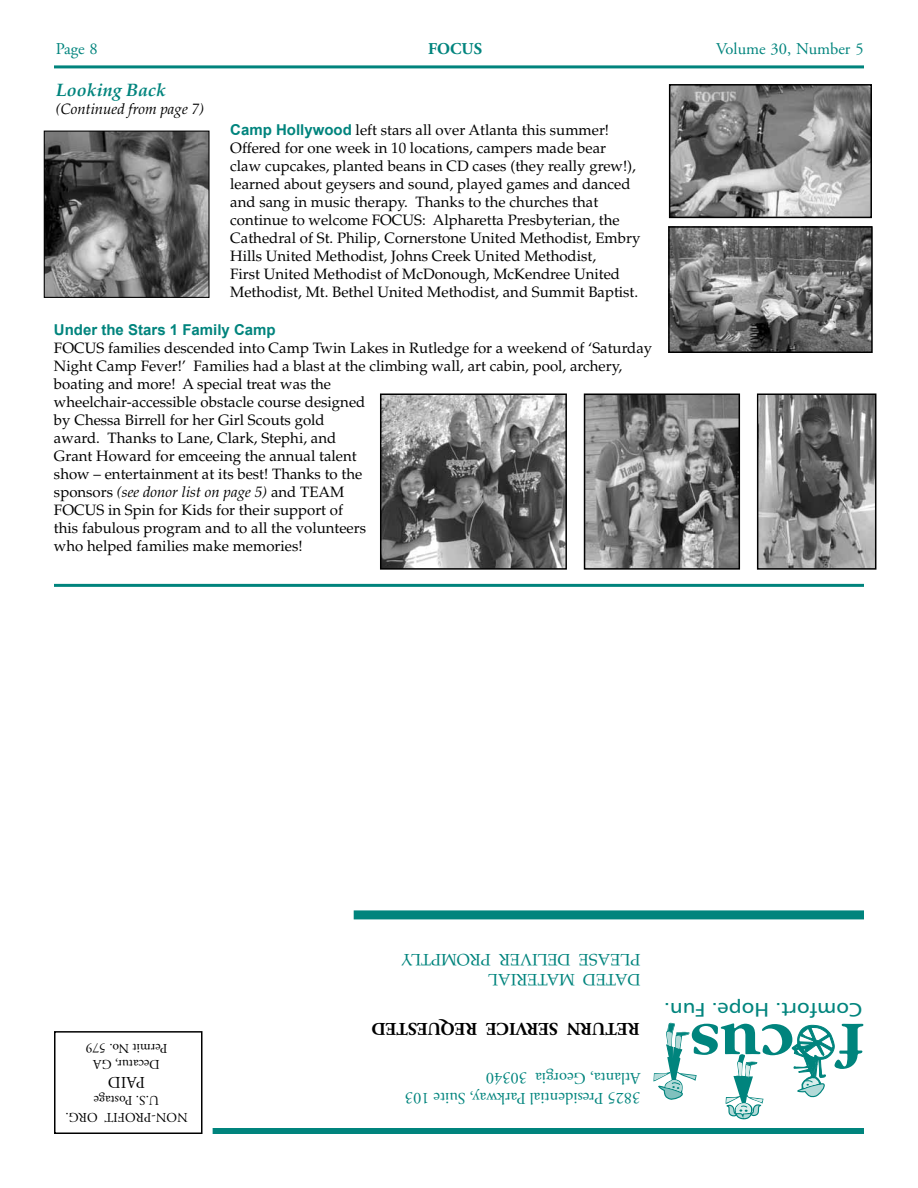
<style>
.page{position:relative;width:918px;height:1188px;background:#fff}
.page>*{position:absolute;margin:0;border:0;box-sizing:border-box;transform-origin:0 0}
.t1{font:19.65px "Humanist 777 BT Roman B";color:#00847d;scale:1.1 1}
.t2{font:700 18px "Adobe Garamond Pro";color:#000}
.t3{font:italic 700 18px "Palatino";color:#00847d}
.t4{font:16.5px/19.8px "Adobe Garamond Pro";color:#00847d}
.t5{font:16.5px/19.8px "Palatino";color:#00847d}
.t6{font:700 16.5px "Adobe Garamond Pro";color:#00847d}
.t7{font:16.5px "Adobe Garamond Pro";color:#000}
.t8{font:15px/18px "Palatino";color:#000}
.t9{font:700 15px "Arial";color:#00847d}
.t10{font:italic 15px "Palatino";color:#000}
.t11{font:13.5px/16.2px "Adobe Garamond Pro";color:#000;text-align:center}
.s1{font-family:"Arial";font-weight:700;color:#00847d}
.s2{font-style:italic}
</style>
<div class="page">
<hr style="left:54px;top:65px;width:810px;height:3px;background:#00847d">
<div style="left:213px;top:1128px;width:651px;height:6px;background:#00847d"></div>
<div style="left:54px;top:1031px;width:148px;height:103px;border:2px solid #000"></div>
<hr style="left:54px;top:584px;width:810px;height:3px;background:#00847d">
<div style="left:354px;top:910px;width:510px;height:9px;background:#00847d"></div>
<svg style="left:653px;top:1023px;width:210px;height:97px"></svg>
<img style="left:672px;top:87px;width:197px;height:128px">
<div style="left:669px;top:84px;width:203px;height:134px;border:2px solid #000"></div>
<img style="left:46px;top:133px;width:162px;height:163px">
<div style="left:44px;top:131px;width:166px;height:167px;border:1px solid #000"></div>
<img style="left:383px;top:396px;width:181px;height:171px">
<div style="left:380px;top:393px;width:187px;height:177px;border:2px solid #000"></div>
<img style="left:587px;top:396px;width:150px;height:171px">
<div style="left:584px;top:393px;width:156px;height:177px;border:2px solid #000"></div>
<img style="left:760px;top:396px;width:113px;height:171px">
<div style="left:757px;top:393px;width:119px;height:177px;border:2px solid #000"></div>
<img style="left:671px;top:229px;width:199px;height:121px">
<div style="left:668px;top:226px;width:205px;height:127px;border:2px solid #000"></div>
<p class="t4" style="left:56px;top:40px;width:44px">Page 8</p>
<p class="t6" style="left:428px;top:39px;width:55px">FOCUS</p>
<p class="t4" style="left:716px;top:40px;width:149px">Volume 30, Number 5</p>
<p class="t3" style="left:56px;top:79px;width:112px">Looking Back</p>
<p class="t10" style="left:56px;top:100px;width:150px">(Continued from page 7)</p>
<p class="t8" style="left:230px;top:122px;width:412px"><span class="s1">Camp Hollywood</span> left stars all over Atlanta this summer!<br>Offered for one week in 10 locations, campers made bear claw cupcakes, planted beans in CD cases (they really grew!), learned about geysers and sound, played games and danced and sang in music therapy. Thanks to the churches that continue to welcome FOCUS: Alpharetta Presbyterian, the Cathedral of St. Philip, Cornerstone United Methodist, Embry Hills United Methodist, Johns Creek United Methodist,<br>First United Methodist of McDonough, McKendree United Methodist, Mt. Bethel United Methodist, and Summit Baptist.</p>
<p class="t9" style="left:54px;top:320px;width:223px">Under the Stars 1 Family Camp</p>
<p class="t8" style="left:54px;top:339px;width:600px">FOCUS families descended into Camp Twin Lakes in Rutledge for a weekend of ‘Saturday Night Camp Fever!’ Families had a blast at the climbing wall, art cabin, pool, archery, boating and more! A special treat was the<br>wheelchair-accessible obstacle course designed<br>by Chessa Birrell for her Girl Scouts gold<br>award. Thanks to Lane, Clark, Stephi, and<br>Grant Howard for emceeing the annual talent<br>show – entertainment at its best! Thanks to the<br>sponsors <span class="s2">(see donor list on page 5)</span> and TEAM<br>FOCUS in Spin for Kids for their support of<br>this fabulous program and to all the volunteers<br>who helped families make memories!</p>
<p class="t11" style="left:167px;top:1072px;width:83px;rotate:-180deg">Decatur, GA<br>Permit No. 579</p>
<p class="t7" style="left:145px;top:1092px;width:39px;rotate:-180deg">PAID</p>
<p class="t11" style="left:188px;top:1125px;width:124px;rotate:-180deg">NON-PROFIT ORG.<br>U.S. Postage</p>
<p class="t5" style="left:641px;top:989px;width:240px;rotate:-180deg">DATED MATERIAL<br>PLEASE DELIVER PROMPTLY</p>
<p class="t2" style="left:640px;top:1039px;width:270px;rotate:-180deg">RETURN SERVICE REQUESTED</p>
<p class="t4" style="left:641px;top:1107px;width:237px;rotate:-180deg">3825 Presidential Parkway, Suite 103<br>Atlanta, Georgia 30340</p>
<h1 class="t1" style="left:862px;top:1022px;width:182px;rotate:-180deg">Comfort. Hope. Fun.</h1>
</div>
